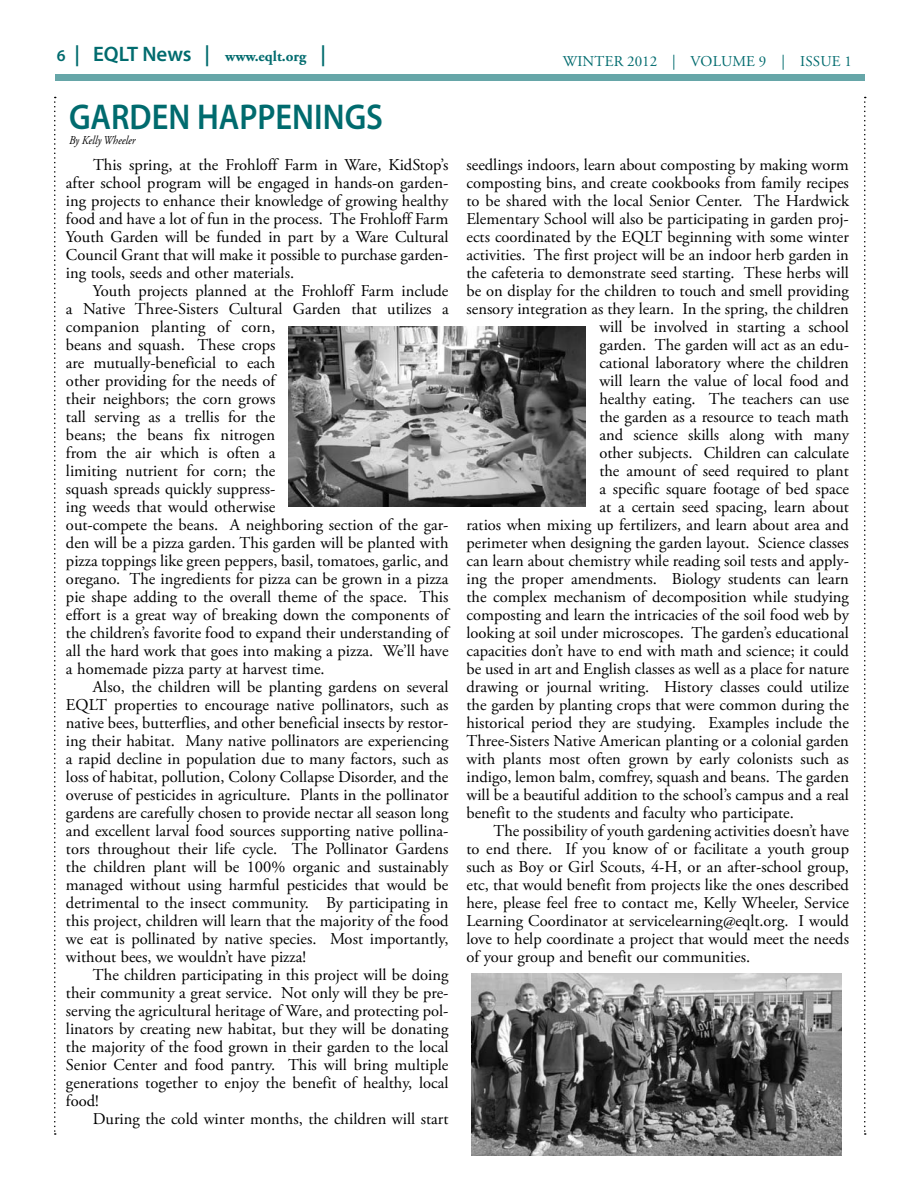
<style>
.page{position:relative;width:918px;height:1188px;background:#fff}
.page>*{position:absolute;margin:0;border:0;box-sizing:border-box;transform-origin:0 0}
.t1{font:600 36px "Myriad Pro";color:#006b6e;scale:.9 1}
.t2{font:16.5px/18px "Adobe Garamond Pro";color:#000;text-align:justify}
.t3{font:15px "Adobe Garamond Pro";letter-spacing:.015em;color:#006b6e}
.t4{font:700 15px "Adobe Garamond Pro";color:#006b6e}
.t5{font:italic 12px "Adobe Garamond Pro";color:#000;scale:.9 1}
.s1{font-family:"Myriad Pro";font-weight:600;font-size:16.5px}
.s2{font-family:"Myriad Pro";font-weight:600;font-size:21px}
</style>
<div class="page">
<div style="left:55px;top:74px;width:810px;height:7px;background:#66a6a8"></div>
<svg style="left:54px;top:97px;width:2px;height:1038px"></svg>
<svg style="left:864px;top:97px;width:2px;height:1038px"></svg>
<img style="left:289px;top:327px;width:297px;height:179px">
<img style="left:471px;top:974px;width:371px;height:181px">
<p class="t4" style="left:57px;top:48px;width:271px"><span class="s1">6</span> <span class="s2">| EQLT News |</span> www.eqlt.org <span class="s2">|</span></p>
<p class="t3" style="left:563px;top:52px;width:291px">WINTER 2012 | Volume 9 | Issue 1</p>
<h1 class="t1" style="left:69px;top:94px;width:350px">GARDEN HAPPENINGS</h1>
<p class="t5" style="left:69px;top:133px;width:76px">By Kelly Wheeler</p>
<p class="t2" style="left:66px;top:156px;width:384px;text-indent:27px">This spring, at the Frohloff Farm in Ware, KidStop’s after school program will be engaged in hands-on garden&shy;ing projects to enhance their knowledge of growing healthy food and have a lot of fun in the process. The Frohloff Farm Youth Garden will be funded in part by a Ware Cultural Council Grant that will make it possible to purchase garden&shy;ing tools, seeds and other materials.</p>
<p class="t2" style="left:66px;top:282px;width:384px;text-align:left;text-indent:27px">Youth projects planned at the Frohloff Farm include a Native Three-Sisters Cultural Garden that utilizes a companion planting of corn,<br>beans and squash. These crops<br>are mutually-beneficial to each<br>other providing for the needs of<br>their neighbors; the corn grows<br>tall serving as a trellis for the<br>beans; the beans fix nitrogen<br>from the air which is often a<br>limiting nutrient for corn; the<br>squash spreads quickly suppress-<br>ing weeds that would otherwise<br>out-compete the beans. A neighboring section of the gar&shy;den will be a pizza garden. This garden will be planted with pizza toppings like green peppers, basil, tomatoes, garlic, and oregano. The ingredients for pizza can be grown in a pizza pie shape adding to the overall theme of the space. This effort is a great way of breaking down the components of the children’s favorite food to expand their understanding of all the hard work that goes into making a pizza. We’ll have a homemade pizza party at harvest time.</p>
<p class="t2" style="left:66px;top:678px;width:384px;text-indent:27px">Also, the children will be planting gardens on several EQLT properties to encourage native pollinators, such as native bees, butterflies, and other beneficial insects by restor&shy;ing their habitat. Many native pollinators are experiencing a rapid decline in population due to many factors, such as loss of habitat, pollution, Colony Collapse Disorder, and the overuse of pesticides in agriculture. Plants in the pollinator gardens are carefully chosen to provide nectar all season long and excellent larval food sources supporting native pollina&shy;tors throughout their life cycle. The Pollinator Gardens the children plant will be 100% organic and sustainably managed without using harmful pesticides that would be detrimental to the insect community. By participating in this project, children will learn that the majority of the food we eat is pollinated by native species. Most importantly, without bees, we wouldn’t have pizza!</p>
<p class="t2" style="left:66px;top:966px;width:384px;text-indent:27px">The children participating in this project will be doing their community a great service. Not only will they be pre&shy;serving the agricultural heritage of Ware, and protecting pol&shy;linators by creating new habitat, but they will be donating the majority of the food grown in their garden to the local Senior Center and food pantry. This will bring multiple generations together to enjoy the benefit of healthy, local food!</p>
<p class="t2" style="left:93px;top:1110px;width:357px">During the cold winter months, the children will start</p>
<p class="t2" style="left:466px;top:156px;width:384px">seedlings indoors, learn about composting by making worm</p>
<p class="t2" style="left:466px;top:174px;width:384px">composting bins, and create cookbooks from family recipes</p>
<p class="t2" style="left:466px;top:192px;width:384px">to be shared with the local Senior Center. The Hardwick</p>
<p class="t2" style="left:466px;top:210px;width:384px">Elementary School will also be participating in garden proj-</p>
<p class="t2" style="left:466px;top:228px;width:384px">ects coordinated by the EQLT beginning with some winter</p>
<p class="t2" style="left:466px;top:246px;width:384px">activities. The first project will be an indoor herb garden in</p>
<p class="t2" style="left:466px;top:264px;width:384px">the cafeteria to demonstrate seed starting. These herbs will</p>
<p class="t2" style="left:466px;top:282px;width:384px">be on display for the children to touch and smell providing</p>
<p class="t2" style="left:466px;top:300px;width:384px">sensory integration as they learn. In the spring, the children</p>
<p class="t2" style="left:599px;top:318px;width:251px">will be involved in starting a school</p>
<p class="t2" style="left:599px;top:336px;width:251px">garden. The garden will act as an edu-</p>
<p class="t2" style="left:599px;top:354px;width:251px">cational laboratory where the children</p>
<p class="t2" style="left:599px;top:372px;width:251px">will learn the value of local food and</p>
<p class="t2" style="left:599px;top:390px;width:251px">healthy eating. The teachers can use</p>
<p class="t2" style="left:599px;top:408px;width:251px">the garden as a resource to teach math</p>
<p class="t2" style="left:599px;top:426px;width:251px">and science skills along with many</p>
<p class="t2" style="left:599px;top:444px;width:251px">other subjects. Children can calculate</p>
<p class="t2" style="left:599px;top:462px;width:251px">the amount of seed required to plant</p>
<p class="t2" style="left:599px;top:480px;width:251px">a specific square footage of bed space</p>
<p class="t2" style="left:599px;top:498px;width:251px">at a certain seed spacing, learn about</p>
<p class="t2" style="left:466px;top:516px;width:384px">ratios when mixing up fertilizers, and learn about area and</p>
<p class="t2" style="left:466px;top:534px;width:384px">perimeter when designing the garden layout. Science classes</p>
<p class="t2" style="left:466px;top:552px;width:384px">can learn about chemistry while reading soil tests and apply-</p>
<p class="t2" style="left:466px;top:570px;width:384px">ing the proper amendments. Biology students can learn</p>
<p class="t2" style="left:466px;top:588px;width:384px">the complex mechanism of decomposition while studying</p>
<p class="t2" style="left:466px;top:606px;width:384px">composting and learn the intricacies of the soil food web by</p>
<p class="t2" style="left:466px;top:624px;width:384px">looking at soil under microscopes. The garden’s educational</p>
<p class="t2" style="left:466px;top:642px;width:384px">capacities don’t have to end with math and science; it could</p>
<p class="t2" style="left:466px;top:660px;width:384px">be used in art and English classes as well as a place for nature</p>
<p class="t2" style="left:466px;top:678px;width:384px">drawing or journal writing. History classes could utilize</p>
<p class="t2" style="left:466px;top:696px;width:384px">the garden by planting crops that were common during the</p>
<p class="t2" style="left:466px;top:714px;width:384px">historical period they are studying. Examples include the</p>
<p class="t2" style="left:466px;top:732px;width:384px">Three-Sisters Native American planting or a colonial garden</p>
<p class="t2" style="left:466px;top:750px;width:384px">with plants most often grown by early colonists such as</p>
<p class="t2" style="left:466px;top:768px;width:384px">indigo, lemon balm, comfrey, squash and beans. The garden</p>
<p class="t2" style="left:466px;top:786px;width:384px">will be a beautiful addition to the school’s campus and a real</p>
<p class="t2" style="left:466px;top:804px;width:329px">benefit to the students and faculty who participate.</p>
<p class="t2" style="left:493px;top:822px;width:357px">The possibility of youth gardening activities doesn’t have</p>
<p class="t2" style="left:466px;top:840px;width:384px">to end there. If you know of or facilitate a youth group</p>
<p class="t2" style="left:466px;top:858px;width:384px">such as Boy or Girl Scouts, 4-H, or an after-school group,</p>
<p class="t2" style="left:466px;top:876px;width:384px">etc, that would benefit from projects like the ones described</p>
<p class="t2" style="left:466px;top:894px;width:384px">here, please feel free to contact me, Kelly Wheeler, Service</p>
<p class="t2" style="left:466px;top:912px;width:384px">Learning Coordinator at servicelearning@eqlt.org. I would</p>
<p class="t2" style="left:466px;top:930px;width:384px">love to help coordinate a project that would meet the needs</p>
<p class="t2" style="left:466px;top:948px;width:285px">of your group and benefit our communities.</p>
</div>
